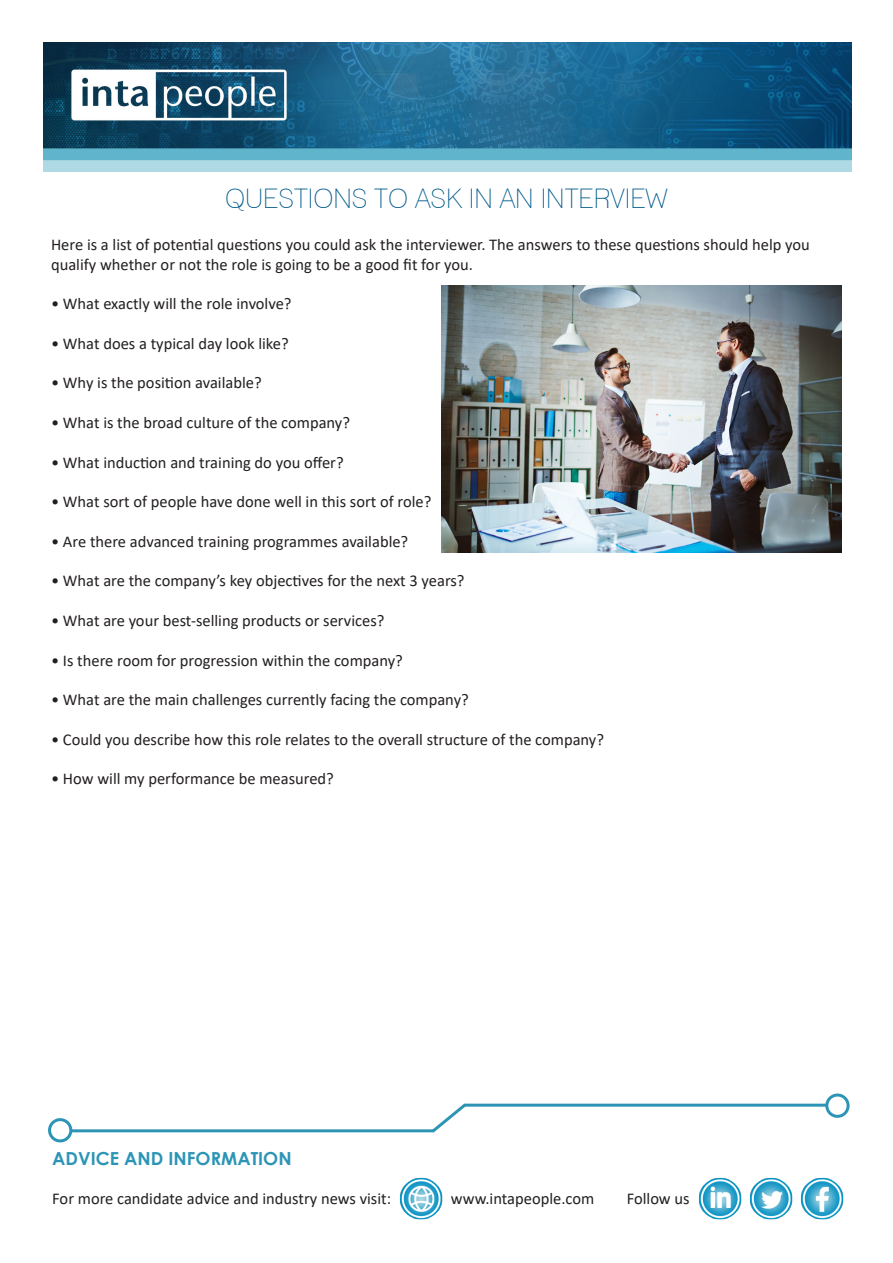
<style>
.page{position:relative;width:893px;height:1263px;background:#fff}
.page>*{position:absolute;margin:0;border:0;box-sizing:border-box;transform-origin:0 0}
.t1{font:condensed 27px "Lane";color:#005a8c}
.t2{font:700 18px "Century Gothic";color:#2c95b5}
.t3{font:16.5px/19.8px "Calibri";color:#231f20}
</style>
<div class="page">
<img style="left:441px;top:286px;width:401px;height:267px">
<img style="left:44px;top:43px;width:808px;height:129px">
<div style="left:825px;top:1093px;width:25px;height:25px;border:3px solid #2c95b5;border-radius:50%"></div>
<hr style="left:464px;top:1104px;width:363px;height:3px;background:#2c95b5">
<div style="left:48px;top:1118px;width:24px;height:24px;border:3px solid #2c95b5;border-radius:50%"></div>
<hr style="left:71px;top:1129px;width:363px;height:3px;background:#2c95b5">
<svg style="left:428px;top:1103px;width:41px;height:30px"></svg>
<img style="left:801px;top:1178px;width:42px;height:42px">
<img style="left:699px;top:1178px;width:42px;height:42px">
<img style="left:750px;top:1178px;width:42px;height:42px">
<img style="left:400px;top:1178px;width:42px;height:42px">
<p class="t1" style="left:225px;top:182px;width:444px">QUESTIONS TO ASK IN AN INTERVIEW</p>
<p class="t3" style="left:51px;top:234px;width:760px">Here is a list of potential questions you could ask the interviewer. The answers to these questions should help you qualify whether or not the role is going to be a good fit for you.</p>
<p class="t3" style="left:51px;top:293px;width:242px">• What exactly will the role involve?</p>
<p class="t3" style="left:51px;top:333px;width:239px">• What does a typical day look like?</p>
<p class="t3" style="left:51px;top:373px;width:212px">• Why is the position available?</p>
<p class="t3" style="left:51px;top:412px;width:301px">• What is the broad culture of the company?</p>
<p class="t3" style="left:51px;top:452px;width:294px">• What induction and training do you offer?</p>
<p class="t3" style="left:51px;top:491px;width:382px">• What sort of people have done well in this sort of role?</p>
<p class="t3" style="left:51px;top:531px;width:359px">• Are there advanced training programmes available?</p>
<p class="t3" style="left:51px;top:571px;width:415px">• What are the company’s key objectives for the next 3 years?</p>
<p class="t3" style="left:51px;top:610px;width:335px">• What are your best-selling products or services?</p>
<p class="t3" style="left:51px;top:650px;width:353px">• Is there room for progression within the company?</p>
<p class="t3" style="left:51px;top:689px;width:419px">• What are the main challenges currently facing the company?</p>
<p class="t3" style="left:51px;top:729px;width:554px">• Could you describe how this role relates to the overall structure of the company?</p>
<p class="t3" style="left:51px;top:769px;width:284px">• How will my performance be measured?</p>
<p class="t2" style="left:52px;top:1144px;width:241px">ADVICE AND INFORMATION</p>
<p class="t3" style="left:52px;top:1188px;width:340px">For more candidate advice and industry news visit:</p>
<p class="t3" style="left:451px;top:1188px;width:145px">www.intapeople.com</p>
<p class="t3" style="left:627px;top:1188px;width:64px">Follow us</p>
</div>
